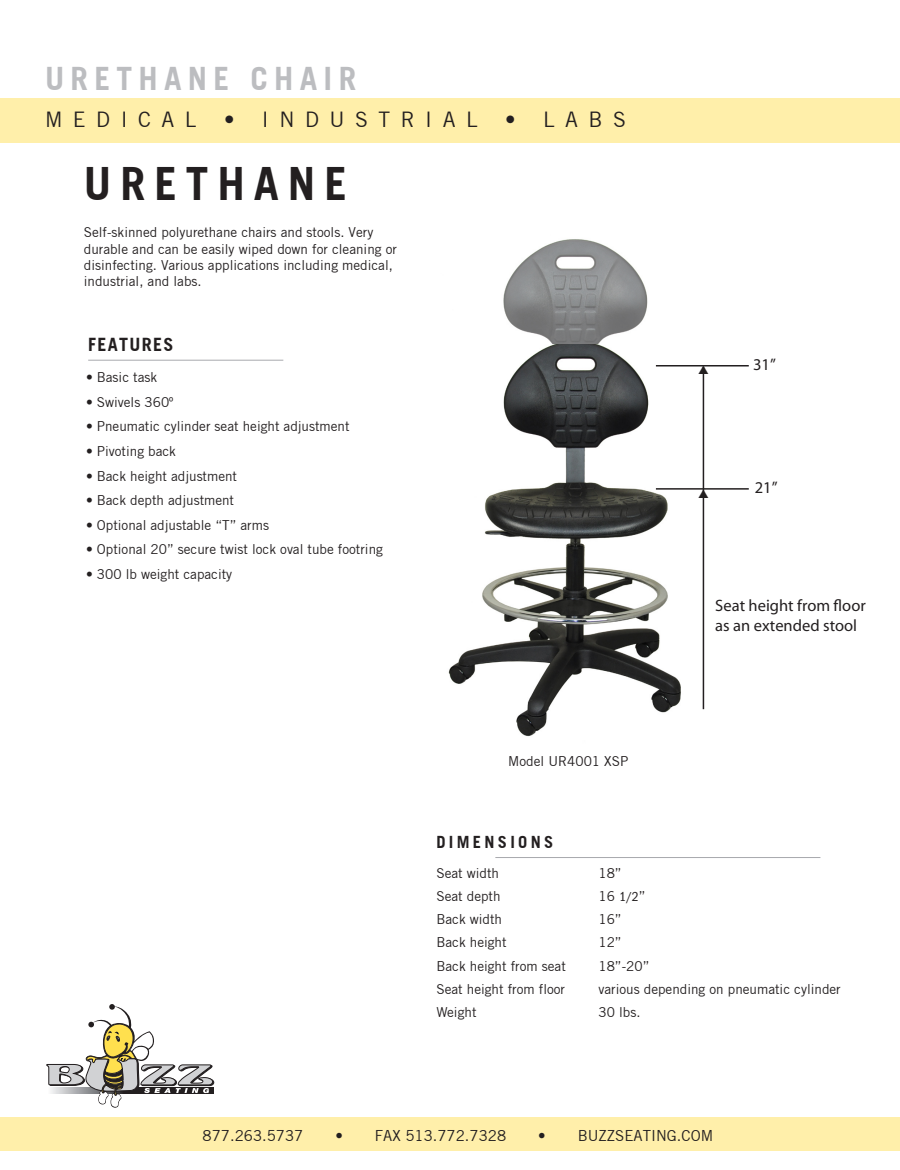
<style>
.page{position:relative;width:900px;height:1170px;background:#fff}
.page>*{position:absolute;margin:0;border:0;box-sizing:border-box;transform-origin:0 0}
.t1{font:700 45px "Commerce Black S Si";letter-spacing:.2em;color:#231f20}
.t2{font:700 31.5px "Commerce Black S Si";letter-spacing:.2em;color:#bcbdc0}
.t3{font:21px "Commerce S Si";letter-spacing:.5em;color:#231f20}
.pricing2{font:700 18px "Commerce Black S Si";letter-spacing:.075em;color:#231f20}
.t4{font:16.5px "Myriad";color:#231f20}
.pricing2-2{font:700 16.5px "Commerce Black S Si";letter-spacing:.2em;color:#231f20}
.t5{font:16.5px "Myriad Pro";color:#231f20}
.t6{font:15px "Commerce S Si";color:#231f20}
.pricing2-3{font:13.5px/16.2px "Commerce S Si";color:#231f20}
.s1{font-family:"Franklin Gothic";font-stretch:condensed}
</style>
<div class="page">
<div style="left:0;top:98px;width:900px;height:45px;background:#ffefaa"></div>
<div style="left:0;top:1117px;width:900px;height:34px;background:#ffefaa"></div>
<hr style="left:495px;top:857px;width:325px;height:1px;background:#a8a9ad">
<hr style="left:88px;top:360px;width:195px;height:1px;background:#a8a9ad">
<img style="left:448px;top:344px;width:233px;height:393px">
<hr style="left:656px;top:488px;width:93px;height:2px;background:#231f20">
<hr style="left:656px;top:365px;width:93px;height:2px;background:#231f20">
<hr style="left:703px;top:367px;width:1px;height:342px;background:#231f20">
<img style="left:503px;top:239px;width:145px;height:105px">
<svg style="left:46px;top:1004px;width:168px;height:104px"></svg>
<svg style="left:699px;top:489px;width:9px;height:9px"></svg>
<svg style="left:699px;top:366px;width:9px;height:8px"></svg>
<p class="t2" style="left:45px;top:59px;width:313px">URETHANE CHAIR</p>
<p class="t3" style="left:45px;top:107px;width:153px">MEDICAL</p>
<p class="t3" style="left:224px;top:107px;width:255px">• INDUSTRIAL</p>
<p class="t3" style="left:505px;top:107px;width:122px">• LABS</p>
<p class="t1" style="left:84px;top:156px;width:265px">URETHANE</p>
<p class="pricing2-3" style="left:84px;top:224px;width:315px">Self-skinned polyurethane chairs and stools. Very durable and can be easily wiped down for cleaning or disinfecting. Various applications including medical, industrial, and labs.</p>
<p class="pricing2" style="left:88px;top:334px;width:87px">FEATURES</p>
<p class="pricing2-3" style="left:86px;top:369px;width:73px">• Basic task</p>
<p class="pricing2-3" style="left:86px;top:394px;width:89px">• Swivels 360º</p>
<p class="pricing2-3" style="left:86px;top:418px;width:265px">• Pneumatic cylinder seat height adjustment</p>
<p class="pricing2-3" style="left:86px;top:443px;width:91px">• Pivoting back</p>
<p class="pricing2-3" style="left:86px;top:467px;width:153px">• Back height adjustment</p>
<p class="pricing2-3" style="left:86px;top:492px;width:150px">• Back depth adjustment</p>
<p class="pricing2-3" style="left:86px;top:517px;width:184px">• Optional adjustable “T” arms</p>
<p class="pricing2-3" style="left:86px;top:541px;width:298px">• Optional 20” secure twist lock oval tube footring</p>
<p class="pricing2-3" style="left:86px;top:566px;width:148px">• 300 lb weight capacity</p>
<p class="t5" style="left:753px;top:354px;width:24px">31”</p>
<p class="t5" style="left:755px;top:477px;width:24px">21”</p>
<p class="t4" style="left:715px;top:598px;width:152px">Seat height from floor</p>
<p class="t4" style="left:715px;top:618px;width:143px">as an extended stool</p>
<p class="pricing2-3" style="left:508px;top:752px;width:121px">Model UR4001 XSP</p>
<p class="pricing2-2" style="left:436px;top:831px;width:118px">DIMENSIONS</p>
<p class="pricing2-3" style="left:436px;top:864px;width:64px">Seat width</p>
<p class="pricing2-3" style="left:598px;top:864px;width:25px">18”</p>
<p class="pricing2-3" style="left:436px;top:888px;width:66px">Seat depth</p>
<p class="pricing2-3" style="left:598px;top:888px;width:49px">16 <span class="s1">1/2</span>”</p>
<p class="pricing2-3" style="left:436px;top:911px;width:67px">Back width</p>
<p class="pricing2-3" style="left:598px;top:911px;width:25px">16”</p>
<p class="pricing2-3" style="left:436px;top:934px;width:72px">Back height</p>
<p class="pricing2-3" style="left:598px;top:934px;width:25px">12”</p>
<p class="pricing2-3" style="left:436px;top:957px;width:131px">Back height from seat</p>
<p class="pricing2-3" style="left:598px;top:957px;width:52px">18”-20”</p>
<p class="pricing2-3" style="left:436px;top:981px;width:130px">Seat height from floor</p>
<p class="pricing2-3" style="left:598px;top:981px;width:244px">various depending on pneumatic cylinder</p>
<p class="pricing2-3" style="left:436px;top:1004px;width:41px">Weight</p>
<p class="pricing2-3" style="left:598px;top:1004px;width:43px">30 lbs.</p>
<p class="t6" style="left:203px;top:1127px;width:102px">877.263.5737</p>
<p class="t6" style="left:335px;top:1127px;width:172px">• FAX 513.772.7328</p>
<p class="t6" style="left:538px;top:1127px;width:176px">• BUZZSEATING.COM</p>
</div>
